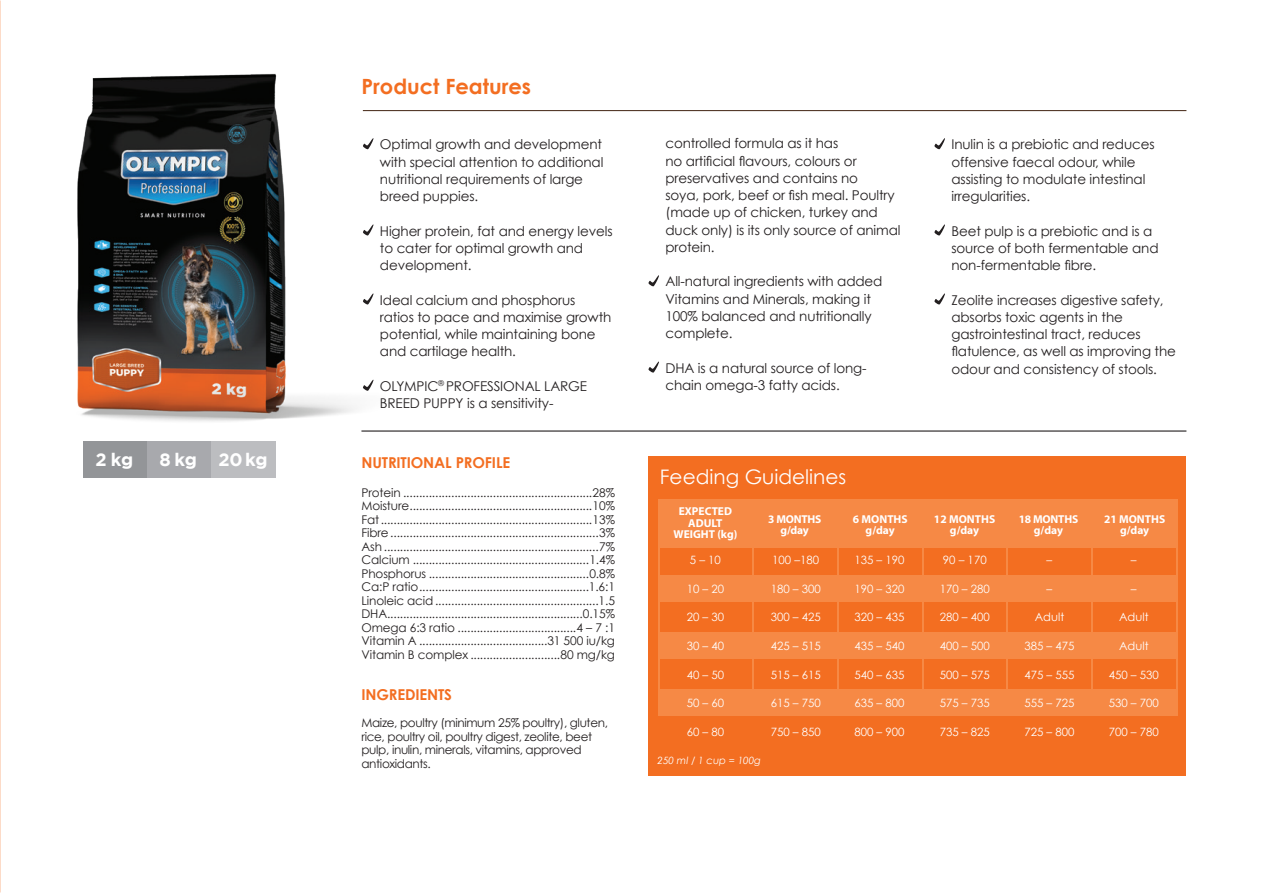
<style>
.page{position:relative;width:1263px;height:893px;background:#fff}
.page>*{position:absolute;margin:0;border:0;box-sizing:border-box;transform-origin:0 0}
.t1{font:700 21px "Century Gothic";color:#f36e21}
.t2{font:20.1px "Century Gothic";color:#fff}
.t3{font:700 18px "Gotham";letter-spacing:-.02em;color:#fff}
.t4{font:700 15px "Century Gothic";letter-spacing:-.01em;color:#f36e21}
.t5{font:13.5px/17.2px "Century Gothic";letter-spacing:-.01em;color:#231f20}
.t6{font:12px "Century Gothic";letter-spacing:-.01em;color:#231f20}
.t7{font:12px/13.5px "Century Gothic";letter-spacing:-.03em;color:#231f20}
.t8{font:11.4px "Century Gothic";color:#fff}
.t9{font:700 11.4px "Myriad Pro";color:#fff}
.t10{font:700 11.4px "Myriad Pro";letter-spacing:-.02em;color:#fff}
.t11{font:italic 10.05px "Century Gothic";color:#fff}
</style>
<div class="page">
<hr style="left:363px;top:110px;width:823px;height:1px;background:#563b2b">
<hr style="left:361px;top:430px;width:825px;height:2px;background:#231f20">
<div style="left:648px;top:457px;width:538px;height:319px;background:#f36e21"></div>
<div style="left:658px;top:499px;width:519px;height:48px;background:#f68945"></div>
<div style="left:658px;top:575px;width:518px;height:26px;background:#f68945"></div>
<div style="left:658px;top:632px;width:518px;height:26px;background:#f68945"></div>
<div style="left:658px;top:689px;width:518px;height:27px;background:#f68945"></div>
<hr style="left:1006px;top:521px;width:2px;height:195px;background:#f68945">
<hr style="left:752px;top:521px;width:2px;height:195px;background:#f68945">
<hr style="left:1091px;top:521px;width:2px;height:195px;background:#f68945">
<hr style="left:837px;top:521px;width:2px;height:195px;background:#f68945">
<hr style="left:1176px;top:521px;width:1px;height:195px;background:#f68945">
<hr style="left:922px;top:521px;width:1px;height:195px;background:#f68945">
<hr style="left:658px;top:521px;width:2px;height:195px;background:#f68945">
<svg style="left:648px;top:275px;width:11px;height:12px"></svg>
<svg style="left:648px;top:361px;width:11px;height:12px"></svg>
<svg style="left:934px;top:138px;width:11px;height:12px"></svg>
<svg style="left:934px;top:224px;width:11px;height:12px"></svg>
<svg style="left:934px;top:293px;width:11px;height:12px"></svg>
<div style="left:83px;top:441px;width:65px;height:37px;background:#939598"></div>
<div style="left:147px;top:441px;width:65px;height:37px;background:#a8a9ad"></div>
<div style="left:212px;top:441px;width:64px;height:37px;background:#bcbdc0"></div>
<img style="left:77px;top:73px;width:308px;height:359px">
<p class="t3" style="left:96px;top:449px;width:39px">2 kg</p>
<p class="t3" style="left:160px;top:449px;width:39px">8 kg</p>
<p class="t3" style="left:219px;top:449px;width:50px">20 kg</p>
<p class="t1" style="left:361px;top:73px;width:171px">Product Features</p>
<p class="t5" style="left:380px;top:136px;width:225px">Optimal growth and development with special attention to additional nutritional requirements of large breed puppies.</p>
<p class="t5" style="left:380px;top:222px;width:234px">Higher protein, fat and energy levels to cater for optimal growth and development.</p>
<p class="t5" style="left:380px;top:291px;width:233px">Ideal calcium and phosphorus ratios to pace and maximise growth potential, while maintaining bone and cartilage health.</p>
<p class="t5" style="left:380px;top:377px;width:209px">OLYMPIC<sup>®</sup> PROFESSIONAL LARGE<br>BREED PUPPY is a sensitivity-</p>
<p class="t4" style="left:361px;top:453px;width:150px">NUTRITIONAL PROFILE</p>
<p class="t6" style="left:361px;top:485px;width:255px">Protein ...........................................................28%</p>
<p class="t6" style="left:361px;top:498px;width:255px">Moisture.........................................................10%</p>
<p class="t7" style="left:361px;top:512px;width:255px">Fat..................................................................13%</p>
<p class="t7" style="left:361px;top:526px;width:255px">Fibre.................................................................3%</p>
<p class="t7" style="left:361px;top:539px;width:255px">Ash ...................................................................7%</p>
<p class="t6" style="left:361px;top:552px;width:255px">Calcium .......................................................1.4%</p>
<p class="t6" style="left:361px;top:566px;width:255px">Phosphorus ..................................................0.8%</p>
<p class="t7" style="left:361px;top:580px;width:255px">Ca:P ratio.....................................................1.6:1</p>
<p class="t6" style="left:361px;top:593px;width:255px">Linoleic acid...................................................1.5</p>
<p class="t7" style="left:361px;top:607px;width:255px">DHA.............................................................0.15%</p>
<p class="t6" style="left:361px;top:620px;width:255px">Omega 6:3 ratio .....................................4 – 7 :1</p>
<p class="t6" style="left:361px;top:633px;width:255px">Vitamin A ........................................31 500 iu/kg</p>
<p class="t6" style="left:361px;top:647px;width:255px">Vitamin B complex ............................80 mg/kg</p>
<p class="t4" style="left:361px;top:685px;width:92px">INGREDIENTS</p>
<p class="t7" style="left:361px;top:716px;width:248px">Maize, poultry (minimum 25% poultry), gluten, rice, poultry oil, poultry digest, zeolite, beet pulp, inulin, minerals, vitamins, approved antioxidants.</p>
<p class="t5" style="left:665px;top:135px;width:236px">controlled formula as it has<br>no artificial flavours, colours or preservatives and contains no<br>soya, pork, beef or fish meal. Poultry (made up of chicken, turkey and duck only) is its only source of animal protein.</p>
<p class="t5" style="left:665px;top:273px;width:218px">All-natural ingredients with added<br>Vitamins and Minerals, making it<br>100% balanced and nutritionally complete.</p>
<p class="t5" style="left:665px;top:359px;width:203px">DHA is a natural source of long&shy;chain omega-3 fatty acids.</p>
<p class="t5" style="left:951px;top:136px;width:205px">Inulin is a prebiotic and reduces offensive faecal odour, while assisting to modulate intestinal irregularities.</p>
<p class="t5" style="left:951px;top:222px;width:209px">Beet pulp is a prebiotic and is a source of both fermentable and non-fermentable fibre.</p>
<p class="t5" style="left:951px;top:291px;width:226px">Zeolite increases digestive safety, absorbs toxic agents in the gastrointestinal tract, reduces flatulence, as well as improving the odour and consistency of stools.</p>
<p class="t2" style="left:660px;top:465px;width:188px">Feeding Guidelines</p>
<p class="t9" style="left:679px;top:504px;width:55px">EXPECTED</p>
<p class="t9" style="left:688px;top:515px;width:36px">ADULT</p>
<p class="t9" style="left:673px;top:527px;width:65px">WEIGHT (kg)</p>
<p class="t9" style="left:768px;top:511px;width:55px">3 MONTHS</p>
<p class="t9" style="left:781px;top:523px;width:30px">g/day</p>
<p class="t9" style="left:853px;top:511px;width:56px">6 MONTHS</p>
<p class="t9" style="left:866px;top:523px;width:31px">g/day</p>
<p class="t9" style="left:934px;top:511px;width:63px">12 MONTHS</p>
<p class="t9" style="left:950px;top:523px;width:31px">g/day</p>
<p class="t10" style="left:1019px;top:511px;width:61px">18 MONTHS</p>
<p class="t9" style="left:1034px;top:523px;width:31px">g/day</p>
<p class="t9" style="left:1104px;top:511px;width:63px">21 MONTHS</p>
<p class="t9" style="left:1120px;top:523px;width:31px">g/day</p>
<p class="t8" style="left:690px;top:553px;width:33px">5 – 10</p>
<p class="t8" style="left:687px;top:582px;width:39px">10 – 20</p>
<p class="t8" style="left:687px;top:610px;width:39px">20 – 30</p>
<p class="t8" style="left:687px;top:639px;width:39px">30 – 40</p>
<p class="t8" style="left:687px;top:668px;width:39px">40 – 50</p>
<p class="t8" style="left:687px;top:696px;width:39px">50 – 60</p>
<p class="t8" style="left:687px;top:725px;width:39px">60 – 80</p>
<p class="t11" style="left:657px;top:754px;width:105px">250 ml / 1 cup = 100g</p>
<p class="t8" style="left:772px;top:553px;width:48px">100 –180</p>
<p class="t8" style="left:771px;top:582px;width:52px">180 – 300</p>
<p class="t8" style="left:771px;top:610px;width:52px">300 – 425</p>
<p class="t8" style="left:771px;top:639px;width:52px">425 – 515</p>
<p class="t8" style="left:771px;top:668px;width:52px">515 – 615</p>
<p class="t8" style="left:771px;top:696px;width:52px">615 – 750</p>
<p class="t8" style="left:771px;top:725px;width:52px">750 – 850</p>
<p class="t8" style="left:854px;top:553px;width:52px">135 – 190</p>
<p class="t8" style="left:854px;top:582px;width:52px">190 – 320</p>
<p class="t8" style="left:854px;top:610px;width:52px">320 – 435</p>
<p class="t8" style="left:854px;top:639px;width:52px">435 – 540</p>
<p class="t8" style="left:854px;top:668px;width:52px">540 – 635</p>
<p class="t8" style="left:854px;top:696px;width:52px">635 – 800</p>
<p class="t8" style="left:854px;top:725px;width:52px">800 – 900</p>
<p class="t8" style="left:943px;top:553px;width:45px">90 – 170</p>
<p class="t8" style="left:940px;top:582px;width:52px">170 – 280</p>
<p class="t8" style="left:940px;top:610px;width:52px">280 – 400</p>
<p class="t8" style="left:940px;top:639px;width:52px">400 – 500</p>
<p class="t8" style="left:940px;top:668px;width:52px">500 – 575</p>
<p class="t8" style="left:940px;top:696px;width:52px">575 – 735</p>
<p class="t8" style="left:940px;top:725px;width:52px">735 – 825</p>
<p class="t8" style="left:1047px;top:553px;width:7px">–</p>
<p class="t8" style="left:1047px;top:582px;width:7px">–</p>
<p class="t8" style="left:1035px;top:610px;width:31px">Adult</p>
<p class="t8" style="left:1024px;top:639px;width:52px">385 – 475</p>
<p class="t8" style="left:1024px;top:668px;width:52px">475 – 555</p>
<p class="t8" style="left:1024px;top:696px;width:52px">555 – 725</p>
<p class="t8" style="left:1024px;top:725px;width:52px">725 – 800</p>
<p class="t8" style="left:1131px;top:553px;width:7px">–</p>
<p class="t8" style="left:1131px;top:582px;width:7px">–</p>
<p class="t8" style="left:1119px;top:610px;width:31px">Adult</p>
<p class="t8" style="left:1119px;top:639px;width:31px">Adult</p>
<p class="t8" style="left:1109px;top:668px;width:52px">450 – 530</p>
<p class="t8" style="left:1109px;top:696px;width:52px">530 – 700</p>
<p class="t8" style="left:1109px;top:725px;width:52px">700 – 780</p>
</div>
